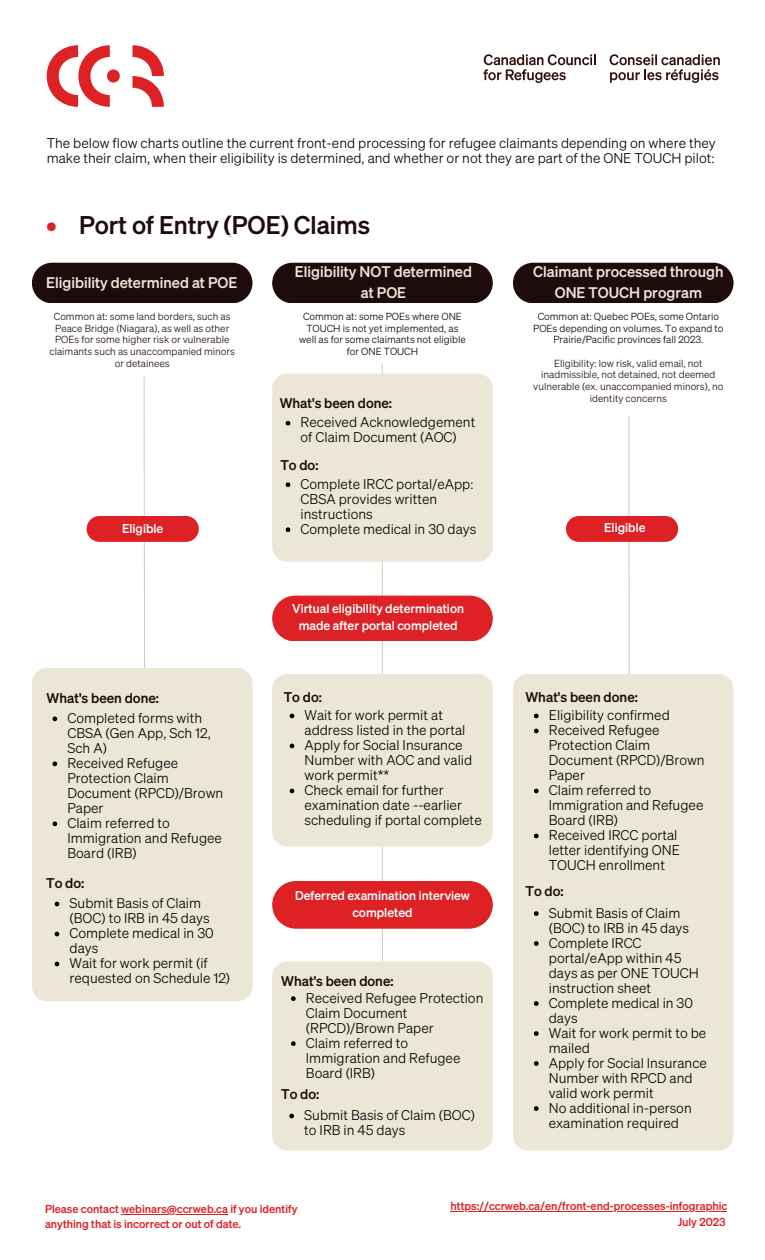
<style>
.page{position:relative;width:765px;height:1260px;background:#fff}
.page>*{position:absolute;margin:0;border:0;box-sizing:border-box;transform-origin:0 0}
.t1{font:25px "Sohne Kraftig";color:#1e0b0c}
.t2{font:25px "Sohne Kraftig";color:#dd2125}
.t3{font:15px/20.6px "Sohne Kraftig";color:#ebe6d6;text-align:center}
.t4{font:13.75px/15px "Sohne Leicht";color:#000}
.t5{font:13.75px "Sohne Kraftig";color:#1e0b0c}
.t6{font:12.5px/16.9px "Sohne Kraftig";color:#fff;text-align:center}
.t7{font:11.25px/15px "Sohne Kraftig";color:#dd2125}
.t8{font:10px/11.6px "Sohne Leicht";color:#1e0b0c;text-align:center}
.t9{font:10px/11.6px "Sohne Leicht";color:#000;text-align:center}
</style>
<div class="page">
<svg style="left:47px;top:45px;width:117px;height:62px"></svg>
<svg style="left:483px;top:54px;width:113px;height:29px"></svg>
<svg style="left:610px;top:54px;width:110px;height:29px"></svg>
<div style="left:32px;top:263px;width:220px;height:40px;background:#1e0b0c"></div>
<div style="left:272px;top:263px;width:221px;height:40px;background:#1e0b0c"></div>
<svg style="left:87px;top:377px;width:112px;height:291px"></svg>
<div style="left:32px;top:668px;width:220px;height:333px;background:#ebe6d6;border-radius:15px"></div>
<svg style="left:53px;top:717px;width:4px;height:4px"></svg>
<svg style="left:53px;top:762px;width:4px;height:4px"></svg>
<svg style="left:53px;top:822px;width:4px;height:4px"></svg>
<svg style="left:55px;top:902px;width:4px;height:4px"></svg>
<svg style="left:55px;top:932px;width:4px;height:4px"></svg>
<svg style="left:55px;top:962px;width:4px;height:4px"></svg>
<div style="left:513px;top:263px;width:220px;height:40px;background:#1e0b0c"></div>
<svg style="left:566px;top:415px;width:112px;height:259px"></svg>
<div style="left:513px;top:674px;width:220px;height:476px;background:#ebe6d6;border-radius:15px"></div>
<svg style="left:534px;top:714px;width:5px;height:4px"></svg>
<svg style="left:534px;top:729px;width:5px;height:4px"></svg>
<svg style="left:534px;top:789px;width:5px;height:4px"></svg>
<svg style="left:534px;top:834px;width:5px;height:4px"></svg>
<svg style="left:534px;top:911px;width:5px;height:5px"></svg>
<svg style="left:534px;top:941px;width:5px;height:5px"></svg>
<svg style="left:534px;top:1001px;width:5px;height:5px"></svg>
<svg style="left:534px;top:1031px;width:5px;height:5px"></svg>
<svg style="left:534px;top:1061px;width:5px;height:5px"></svg>
<svg style="left:534px;top:1106px;width:5px;height:5px"></svg>
<hr style="left:382px;top:363px;width:1px;height:599px;background:#cfcbbf">
<div style="left:272px;top:962px;width:221px;height:188px;background:#ebe6d6;border-radius:15px"></div>
<svg style="left:291px;top:996px;width:5px;height:5px"></svg>
<svg style="left:291px;top:1041px;width:5px;height:5px"></svg>
<svg style="left:289px;top:1114px;width:5px;height:4px"></svg>
<div style="left:272px;top:374px;width:221px;height:188px;background:#ebe6d6;border-radius:15px"></div>
<svg style="left:286px;top:421px;width:4px;height:5px"></svg>
<svg style="left:286px;top:482px;width:4px;height:5px"></svg>
<svg style="left:286px;top:527px;width:4px;height:5px"></svg>
<div style="left:272px;top:596px;width:221px;height:45px;background:#dd2125"></div>
<div style="left:272px;top:674px;width:221px;height:172px;background:#ebe6d6;border-radius:15px"></div>
<svg style="left:290px;top:714px;width:4px;height:4px"></svg>
<svg style="left:290px;top:744px;width:4px;height:4px"></svg>
<svg style="left:290px;top:789px;width:4px;height:4px"></svg>
<div style="left:272px;top:881px;width:221px;height:47px;background:#dd2125;border-radius:24px"></div>
<hr style="left:121px;top:1214px;width:107px;height:1px;background:#dd2125">
<hr style="left:451px;top:1211px;width:276px;height:1px;background:#dd2125">
<p class="t4" style="left:47px;top:135px;width:671px">The below flow charts outline the current front-end processing for refugee claimants depending on where they make their claim, when their eligibility is determined, and whether or not they are part of the ONE TOUCH pilot:</p>
<p class="t2" style="left:46px;top:208px;width:12px">•</p>
<p class="t1" style="left:79px;top:208px;width:293px">Port of Entry (POE) Claims</p>
<p class="t3" style="left:46px;top:271px;width:193px">Eligibility determined at POE</p>
<p class="t3" style="left:295px;top:261px;width:178px">Eligibility NOT determined at POE</p>
<p class="t8" style="left:50px;top:310px;width:187px">Common at: some land borders, such as Peace Bridge (Niagara), as well as other POEs for some higher risk or vulnerable claimants such as unaccompanied minors or detainees</p>
<p class="t9" style="left:299px;top:310px;width:168px">Common at: some POEs where ONE<br>TOUCH is not yet implemented, as well as for some claimants not eligible for ONE TOUCH</p>
<p class="t5" style="left:280px;top:394px;width:114px">What's been done:</p>
<p class="t4" style="left:301px;top:414px;width:176px">Received Acknowledgement of Claim Document (AOC)</p>
<p class="t6" style="left:122px;top:519px;width:43px">Eligible</p>
<p class="t5" style="left:47px;top:689px;width:114px">What's been done:</p>
<p class="t4" style="left:67px;top:710px;width:145px">Completed forms with<br>CBSA (Gen App, Sch 12,<br>Sch A)</p>
<p class="t4" style="left:67px;top:755px;width:157px">Received Refugee<br>Protection Claim<br>Document (RPCD)/Brown<br>Paper</p>
<p class="t4" style="left:67px;top:815px;width:156px">Claim referred to<br>Immigration and Refugee<br>Board (IRB)</p>
<p class="t5" style="left:46px;top:873px;width:40px">To do:</p>
<p class="t4" style="left:70px;top:895px;width:142px">Submit Basis of Claim (BOC) to IRB in 45 days</p>
<p class="t4" style="left:70px;top:925px;width:146px">Complete medical in 30 days</p>
<p class="t4" style="left:70px;top:955px;width:162px">Wait for work permit (if requested on Schedule 12)</p>
<p class="t5" style="left:280px;top:455px;width:40px">To do:</p>
<p class="t4" style="left:301px;top:476px;width:174px">Complete IRCC portal/eApp:<br>CBSA provides written instructions</p>
<p class="t4" style="left:301px;top:521px;width:177px">Complete medical in 30 days</p>
<p class="t6" style="left:292px;top:599px;width:174px">Virtual eligibility determination made after portal completed</p>
<p class="t5" style="left:284px;top:687px;width:40px">To do:</p>
<p class="t4" style="left:305px;top:707px;width:162px">Wait for work permit at address listed in the portal</p>
<p class="t4" style="left:305px;top:737px;width:169px">Apply for Social Insurance<br>Number with AOC and valid work permit**</p>
<p class="t4" style="left:305px;top:782px;width:179px">Check email for further examination date --earlier scheduling if portal complete</p>
<p class="t6" style="left:295px;top:887px;width:176px">Deferred examination interview completed</p>
<p class="t5" style="left:281px;top:972px;width:114px">What's been done:</p>
<p class="t4" style="left:306px;top:990px;width:179px">Received Refugee Protection<br>Claim Document (RPCD)/Brown Paper</p>
<p class="t4" style="left:306px;top:1035px;width:156px">Claim referred to<br>Immigration and Refugee<br>Board (IRB)</p>
<p class="t5" style="left:281px;top:1085px;width:40px">To do:</p>
<p class="t4" style="left:304px;top:1107px;width:172px">Submit Basis of Claim (BOC) to IRB in 45 days</p>
<p class="t3" style="left:533px;top:261px;width:192px">Claimant processed through<br>ONE TOUCH program</p>
<p class="t9" style="left:533px;top:310px;width:192px">Common at: Quebec POEs, some Ontario<br>POEs depending on volumes. To expand to<br>Prairie/Pacific provinces fall 2023.</p>
<p class="t8" style="left:533px;top:357px;width:192px">Eligibility: low risk, valid email, not inadmissible, not detained, not deemed vulnerable (ex. unaccompanied minors), no identity concerns</p>
<p class="t6" style="left:604px;top:519px;width:43px">Eligible</p>
<p class="t5" style="left:525px;top:687px;width:114px">What's been done:</p>
<p class="t4" style="left:549px;top:707px;width:122px">Eligibility confirmed</p>
<p class="t4" style="left:549px;top:722px;width:157px">Received Refugee<br>Protection Claim<br>Document (RPCD)/Brown<br>Paper</p>
<p class="t4" style="left:549px;top:782px;width:156px">Claim referred to<br>Immigration and Refugee<br>Board (IRB)</p>
<p class="t4" style="left:549px;top:827px;width:133px">Received IRCC portal letter identifying ONE<br>TOUCH enrollment</p>
<p class="t5" style="left:525px;top:881px;width:40px">To do:</p>
<p class="t4" style="left:549px;top:905px;width:142px">Submit Basis of Claim (BOC) to IRB in 45 days</p>
<p class="t4" style="left:549px;top:935px;width:152px">Complete IRCC portal/eApp within 45 days as per ONE TOUCH instruction sheet</p>
<p class="t4" style="left:549px;top:995px;width:146px">Complete medical in 30 days</p>
<p class="t4" style="left:549px;top:1025px;width:159px">Wait for work permit to be mailed</p>
<p class="t4" style="left:549px;top:1055px;width:160px">Apply for Social Insurance<br>Number with RPCD and valid work permit</p>
<p class="t4" style="left:549px;top:1100px;width:144px">No additional in-person examination required</p>
<p class="t7" style="left:45px;top:1201px;width:254px">Please contact webinars@ccrweb.ca if you identify anything that is incorrect or out of date.</p>
<p class="t7" style="left:451px;top:1198px;width:278px">https://ccrweb.ca/en/front-end-processes-infographic</p>
<p class="t7" style="left:678px;top:1214px;width:50px">July 2023</p>
</div>
